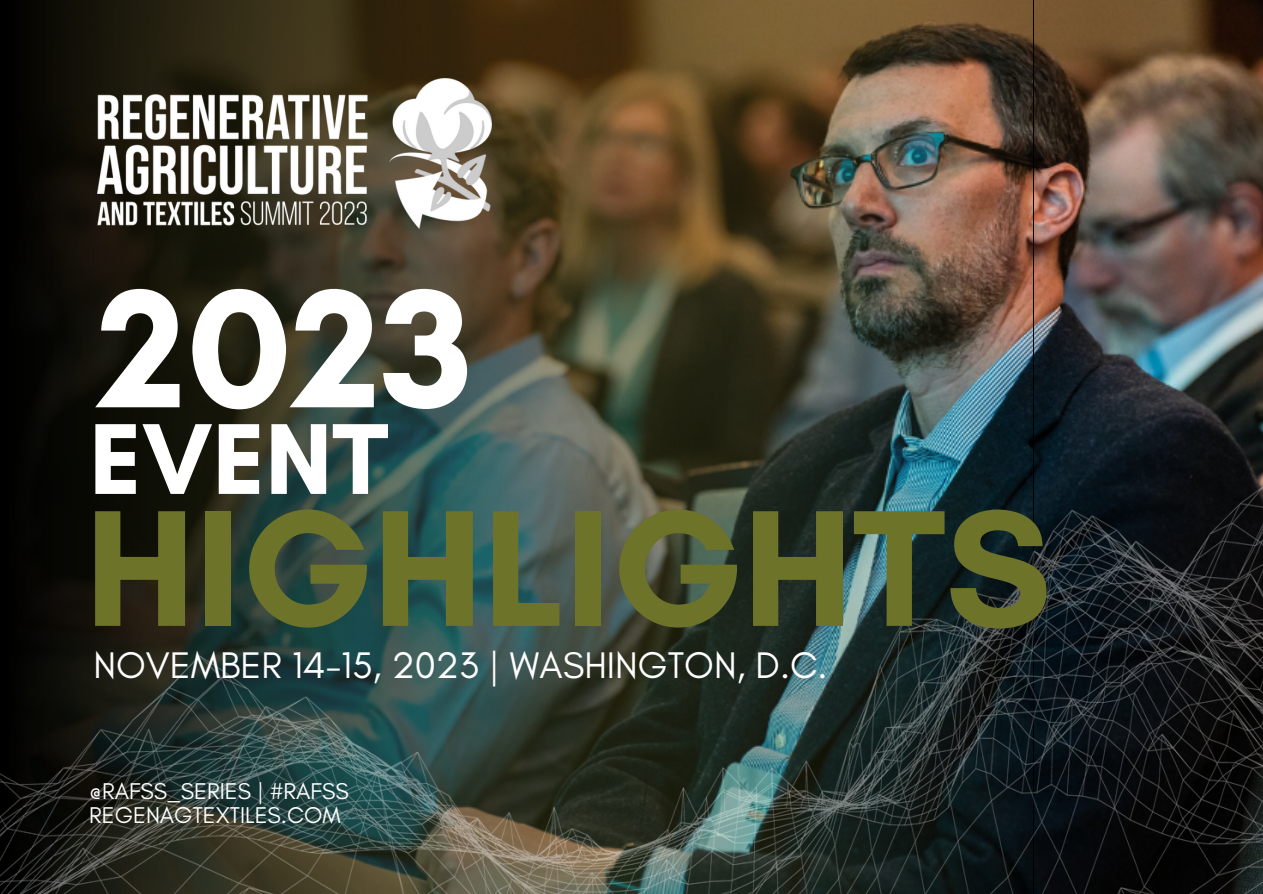
<style>
.page{position:relative;width:1263px;height:894px;background:#fff}
.page>*{position:absolute;margin:0;border:0;box-sizing:border-box;transform-origin:0 0}
.t1{font:700 171.45px "Glacial Indifference";color:#fff}
.t2{font:700 168.45px "Glacial Indifference";color:#6e732a}
.t3{font:700 102.45px "Glacial Indifference";color:#fff}
.t4{font:37.65px "Glacial Indifference";color:#fff}
.t5{font:23.25px "Glacial Indifference";color:#fff}
</style>
<div class="page">
<img style="left:1033px;top:0;width:230px;height:446px">
<img style="left:0;top:0;width:1033px;height:446px">
<img style="left:0;top:446px;width:1263px;height:447px">
<img style="left:98px;top:79px;width:393px;height:149px">
<p class="t1" style="left:98px;top:244px;width:377px">2023</p>
<p class="t3" style="left:89px;top:396px;width:301px">EVENT</p>
<p class="t2" style="left:85px;top:465px;width:968px">HIGHLIGHTS</p>
<p class="t4" style="left:94px;top:641px;width:736px">NOVEMBER 14-15, 2023 | WASHINGTON, D.C.</p>
<p class="t5" style="left:89px;top:777px;width:261px">@RAFSS_SERIES | #RAFSS</p>
<p class="t5" style="left:89px;top:800px;width:253px">REGENAGTEXTILES.COM</p>
</div>
